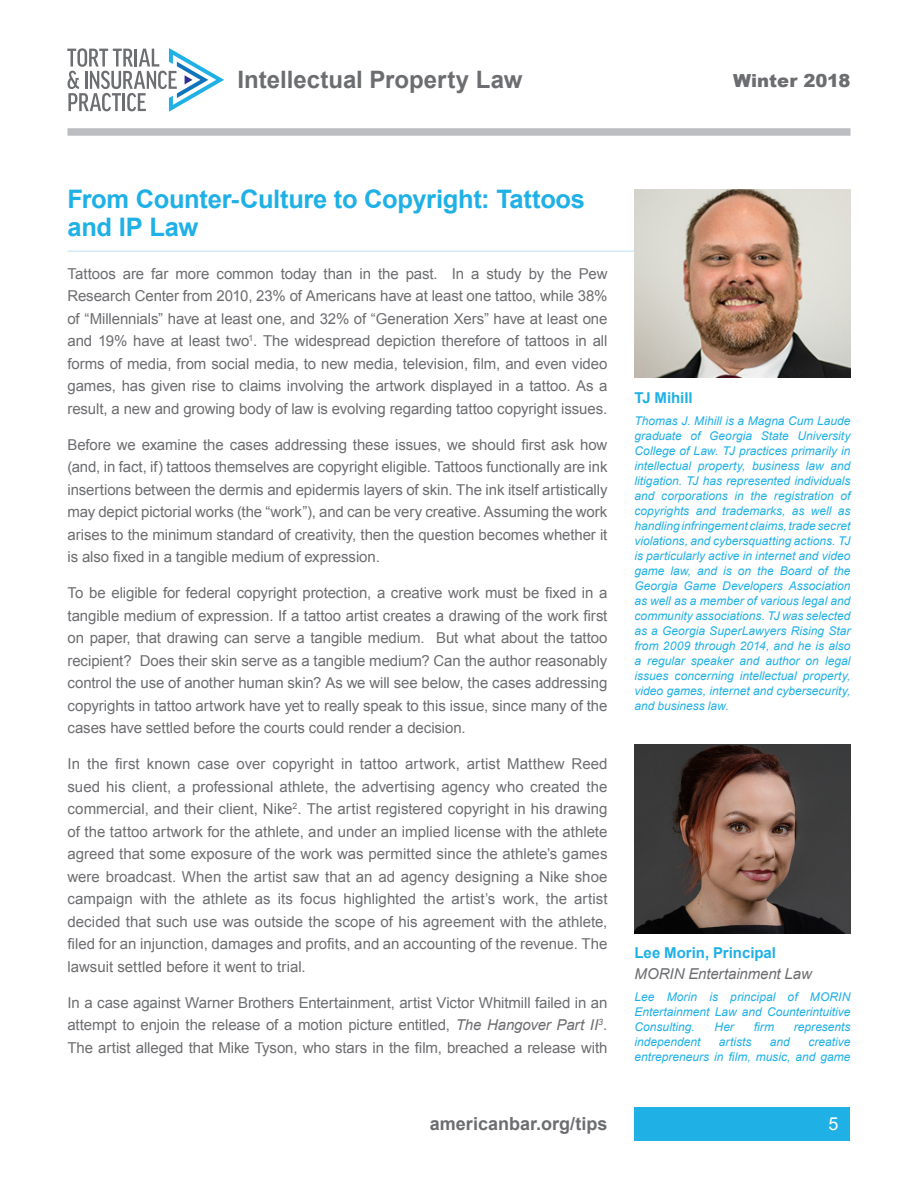
<style>
.page{position:relative;width:918px;height:1188px;background:#fff}
.page>*{position:absolute;margin:0;border:0;box-sizing:border-box;transform-origin:0 0}
.Heading{font:700 25.5px/28.5px "Arial";letter-spacing:-.015em;color:#1fb0e6}
.t1{font:700 24px "Arial";color:#6c6d70}
.t2{font:700 18px "Arial";color:#6c6d70}
.t3{font:900 18px "Arial";color:#6c6d70}
.t4{font:18px "Arial";color:#fff}
.Body_Copy{font:15px/22.5px "Arial";letter-spacing:-.005em;color:#6c6d70;text-align:justify}
.Author{font:italic 15px/21px "Arial";letter-spacing:-.01em;color:#6c6d70}
.Author-2{font:700 15px "Arial";letter-spacing:-.005em;color:#1fb0e6}
.Author_-_Bio{font:italic 12px/15px "Arial";color:#1fb0e6;text-align:justify}
.s1{font-style:italic}
.s2{font-weight:700;font-style:normal;color:#1fb0e6}
</style>
<div class="page">
<svg style="left:67px;top:48px;width:157px;height:64px"></svg>
<div style="left:68px;top:128px;width:782px;height:8px;background:#bcbdc0"></div>
<div style="left:634px;top:1107px;width:216px;height:34px;background:#1fb0e6"></div>
<hr style="left:68px;top:251px;width:782px;height:1px;background:#c3e3f6">
<img style="left:634px;top:189px;width:216px;height:189px">
<img style="left:634px;top:744px;width:216px;height:189px">
<h2 class="t1" style="left:237px;top:66px;width:287px">Intellectual Property Law</h2>
<p class="t3" style="left:733px;top:67px;width:119px">Winter 2018</p>
<p class="Heading" style="left:68px;top:184px;width:519px">From Counter-Culture to Copyright: Tattoos and IP Law</p>
<p class="Body_Copy" style="left:68px;top:262px;width:542px">Tattoos are far more common today than in the past. In a study by the Pew Research Center from 2010, 23% of Americans have at least one tattoo, while 38% of “Millennials” have at least one, and 32% of “Generation Xers” have at least one and 19% have at least two<sup>1</sup>. The widespread depiction therefore of tattoos in all forms of media, from social media, to new media, television, film, and even video games, has given rise to claims involving the artwork displayed in a tattoo. As a result, a new and growing body of law is evolving regarding tattoo copyright issues.</p>
<p class="Body_Copy" style="left:68px;top:433px;width:542px">Before we examine the cases addressing these issues, we should first ask how (and, in fact, if) tattoos themselves are copyright eligible. Tattoos functionally are ink insertions between the dermis and epidermis layers of skin. The ink itself artistically may depict pictorial works (the “work”), and can be very creative. Assuming the work arises to the minimum standard of creativity, then the question becomes whether it is also fixed in a tangible medium of expression.</p>
<p class="Body_Copy" style="left:68px;top:582px;width:542px">To be eligible for federal copyright protection, a creative work must be fixed in a tangible medium of expression. If a tattoo artist creates a drawing of the work first on paper, that drawing can serve a tangible medium. But what about the tattoo recipient? Does their skin serve as a tangible medium? Can the author reasonably control the use of another human skin? As we will see below, the cases addressing copyrights in tattoo artwork have yet to really speak to this issue, since many of the cases have settled before the courts could render a decision.</p>
<p class="Body_Copy" style="left:68px;top:753px;width:542px">In the first known case over copyright in tattoo artwork, artist Matthew Reed sued his client, a professional athlete, the advertising agency who created the commercial, and their client, Nike<sup>2</sup>. The artist registered copyright in his drawing of the tattoo artwork for the athlete, and under an implied license with the athlete agreed that some exposure of the work was permitted since the athlete’s games were broadcast. When the artist saw that an ad agency designing a Nike shoe campaign with the athlete as its focus highlighted the artist’s work, the artist decided that such use was outside the scope of his agreement with the athlete, filed for an injunction, damages and profits, and an accounting of the revenue. The lawsuit settled before it went to trial.</p>
<p class="Body_Copy" style="left:68px;top:991px;width:542px">In a case against Warner Brothers Entertainment, artist Victor Whitmill failed in an attempt to enjoin the release of a motion picture entitled, <span class="s1">The Hangover Part II</span><sup>3</sup>.<br>The artist alleged that Mike Tyson, who stars in the film, breached a release with</p>
<p class="Author-2" style="left:634px;top:389px;width:60px">TJ Mihill</p>
<p class="Author_-_Bio" style="left:634px;top:413px;width:218px">Thomas J. Mihill is a Magna Cum Laude graduate of Georgia State University College of Law. TJ practices primarily in intellectual property, business law and litigation. TJ has represented individuals and corporations in the registration of copyrights and trademarks, as well as handling infringement claims, trade secret violations, and cybersquatting actions. TJ is particularly active in internet and video game law, and is on the Board of the Georgia Game Developers Association as well as a member of various legal and community associations. TJ was selected as a Georgia SuperLawyers Rising Star from 2009 through 2014, and he is also a regular speaker and author on legal issues concerning intellectual property, video games, internet and cybersecurity, and business law.</p>
<p class="Author" style="left:634px;top:943px;width:179px"><span class="s2">Lee Morin, Principal<br></span>MORIN Entertainment Law</p>
<p class="Author_-_Bio" style="left:634px;top:989px;width:218px">Lee Morin is principal of MORIN Entertainment Law and Counterintuitive Consulting.</p>
<p class="Author_-_Bio" style="left:715px;top:1019px;width:21px">Her</p>
<p class="Author_-_Bio" style="left:754px;top:1019px;width:22px">firm</p>
<p class="Author_-_Bio" style="left:794px;top:1019px;width:58px">represents</p>
<p class="Author_-_Bio" style="left:634px;top:1034px;width:67px">independent</p>
<p class="Author_-_Bio" style="left:719px;top:1034px;width:34px">artists</p>
<p class="Author_-_Bio" style="left:770px;top:1034px;width:21px">and</p>
<p class="Author_-_Bio" style="left:634px;top:1034px;width:217px;text-align:right">creative<br>entrepreneurs in film, music, and game</p>
<p class="t2" style="left:430px;top:1114px;width:179px">americanbar.org/tips</p>
<p class="t4" style="left:828px;top:1114px;width:12px">5</p>
</div>
